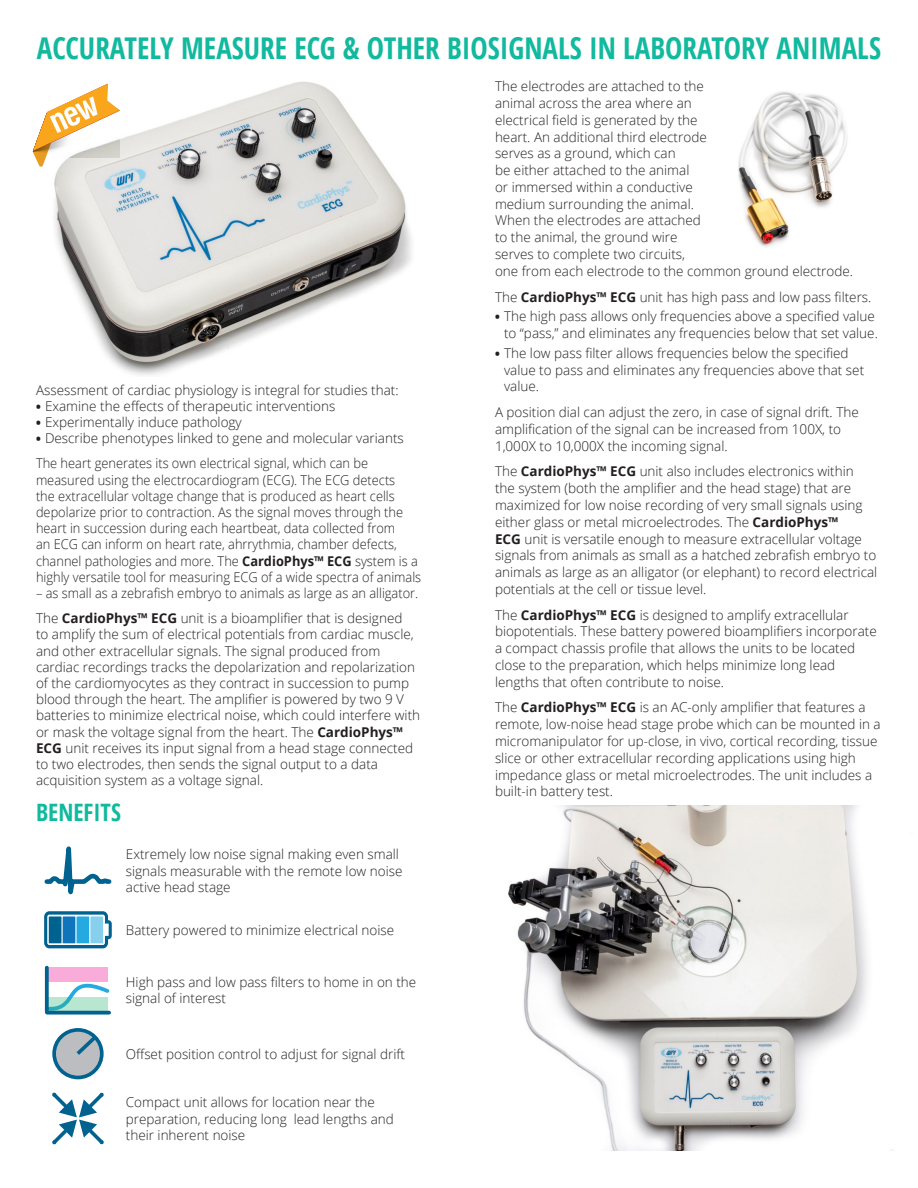
<style>
.page{position:relative;width:918px;height:1188px;background:#fff}
.page>*{position:absolute;margin:0;border:0;box-sizing:border-box;transform-origin:0 0}
.InstrumentName{font:700 condensed 30px "Open Sans";color:#11b99e}
.InstrumentName-2{font:700 condensed 24px "Open Sans";color:#11b99e}
.BodyText{font:300 13.5px/16.8px "Open Sans";color:#231f20}
.BodyText-2{font:300 13.5px/16.2px "Open Sans";color:#231f20;scale:.95 1}
.Body_Text{font:300 13.5px "Open Sans";color:#231f20}
.s1{font-weight:800;font-size:12px}
.s2{font-weight:700}
</style>
<div class="page">
<img style="left:54px;top:81px;width:358px;height:294px">
<img style="left:508px;top:805px;width:386px;height:346px">
<img style="left:738px;top:91px;width:110px;height:156px">
<svg style="left:33px;top:84px;width:87px;height:83px"></svg>
<svg style="left:44px;top:846px;width:68px;height:49px"></svg>
<svg style="left:44px;top:911px;width:68px;height:37px"></svg>
<div style="left:90px;top:916px;width:13px;height:27px;background:#86d0ee"></div>
<div style="left:77px;top:916px;width:12px;height:27px;background:#24aae1"></div>
<div style="left:63px;top:916px;width:12px;height:27px;background:#1074bc"></div>
<div style="left:49px;top:916px;width:12px;height:27px;background:#00628e"></div>
<svg style="left:49px;top:983px;width:62px;height:29px"></svg>
<div style="left:48px;top:968px;width:60px;height:14px;background:#f9abd9"></div>
<svg style="left:49px;top:998px;width:59px;height:13px"></svg>
<svg style="left:45px;top:968px;width:4px;height:44px"></svg>
<svg style="left:47px;top:1011px;width:62px;height:4px"></svg>
<div style="left:54px;top:1030px;width:48px;height:48px;background:#bcbdc0;border-radius:50%"></div>
<div style="left:52px;top:1028px;width:52px;height:51px;border:4px solid #00628e;border-radius:50%"></div>
<svg style="left:76px;top:1033px;width:23px;height:26px"></svg>
<svg style="left:52px;top:1092px;width:52px;height:53px"></svg>
<p class="InstrumentName" style="left:37px;top:27px;width:846px">ACCURATELY MEASURE ECG &amp; OTHER BIOSIGNALS IN LABORATORY ANIMALS</p>
<p class="Body_Text" style="left:36px;top:381px;width:364px">Assessment of cardiac physiology is integral for studies that:</p>
<p class="BodyText" style="left:36px;top:397px;width:301px"><span class="s1">•</span> Examine the effects of therapeutic interventions</p>
<p class="BodyText" style="left:36px;top:413px;width:207px"><span class="s1">•</span> Experimentally induce pathology</p>
<p class="BodyText" style="left:36px;top:430px;width:369px"><span class="s1">•</span> Describe phenotypes linked to gene and molecular variants</p>
<p class="BodyText-2" style="left:36px;top:455px;width:407px">The heart generates its own electrical signal, which can be measured using the electrocardiogram (ECG). The ECG detects<br>the extracellular voltage change that is produced as heart cells depolarize prior to contraction. As the signal moves through the heart in succession during each heartbeat, data collected from<br>an ECG can inform on heart rate, ahrrythmia, chamber defects, channel pathologies and more. The <span class="s2">CardioPhys™ ECG</span> system is a highly versatile tool for measuring ECG of a wide spectra of animals</p>
<p class="BodyText-2" style="left:36px;top:585px;width:404px">– as small as a zebrafish embryo to animals as large as an alligator.</p>
<p class="BodyText" style="left:36px;top:610px;width:386px;line-height:16.2px">The <span class="s2">CardioPhys™ ECG</span> unit is a bioamplifier that is designed<br>to amplify the sum of electrical potentials from cardiac muscle, and other extracellular signals. The signal produced from cardiac recordings tracks the depolarization and repolarization of the cardiomyocytes as they contract in succession to pump blood through the heart. The amplifier is powered by two 9 V batteries to minimize electrical noise, which could interfere with or mask the voltage signal from the heart. The <span class="s2">CardioPhys™ ECG</span> unit receives its input signal from a head stage connected to two electrodes, then sends the signal output to a data acquisition system as a voltage signal.</p>
<p class="InstrumentName-2" style="left:36px;top:795px;width:86px">BENEFITS</p>
<p class="BodyText" style="left:126px;top:846px;width:278px;line-height:16.2px">Extremely low noise signal making even small signals measurable with the remote low noise active head stage</p>
<p class="BodyText" style="left:126px;top:921px;width:270px">Battery powered to minimize electrical noise</p>
<p class="BodyText" style="left:126px;top:974px;width:292px;line-height:16.2px">High pass and low pass filters to home in on the signal of interest</p>
<p class="BodyText" style="left:126px;top:1045px;width:281px">Offset position control to adjust for signal drift</p>
<p class="BodyText" style="left:126px;top:1094px;width:269px;line-height:16.2px">Compact unit allows for location near the preparation, reducing long lead lengths and their inherent noise</p>
<p class="BodyText" style="left:495px;top:78px;width:360px">The electrodes are attached to the<br>animal across the area where an<br>electrical field is generated by the<br>heart. An additional third electrode<br>serves as a ground, which can<br>be either attached to the animal<br>or immersed within a conductive<br>medium surrounding the animal.<br>When the electrodes are attached<br>to the animal, the ground wire<br>serves to complete two circuits,<br>one from each electrode to the common ground electrode.</p>
<p class="BodyText" style="left:495px;top:288px;width:378px">The <span class="s2">CardioPhys™ ECG</span> unit has high pass and low pass filters.</p>
<p class="BodyText" style="left:495px;top:308px;width:384px;text-align:right"><span class="s1">•</span> The high pass allows only frequencies above a specified value to “pass,” and eliminates any frequencies below that set value.</p>
<p class="BodyText" style="left:504px;top:344px;width:362px;text-indent:-9px"><span class="s1">•</span> The low pass filter allows frequencies below the specified value to pass and eliminates any frequencies above that set value.</p>
<p class="BodyText" style="left:495px;top:404px;width:365px">A position dial can adjust the zero, in case of signal drift. The amplification of the signal can be increased from 100X, to<br>1,000X to 10,000X the incoming signal.</p>
<p class="BodyText" style="left:495px;top:463px;width:384px">The <span class="s2">CardioPhys™ ECG</span> unit also includes electronics within<br>the system (both the amplifier and the head stage) that are maximized for low noise recording of very small signals using either glass or metal microelectrodes. The <span class="s2">CardioPhys™<br>ECG</span> unit is versatile enough to measure extracellular voltage signals from animals as small as a hatched zebrafish embryo to animals as large as an alligator (or elephant) to record electrical potentials at the cell or tissue level.</p>
<p class="BodyText" style="left:495px;top:606px;width:383px">The <span class="s2">CardioPhys™ ECG</span> is designed to amplify extracellular biopotentials. These battery powered bioamplifiers incorporate a compact chassis profile that allows the units to be located close to the preparation, which helps minimize long lead lengths that often contribute to noise.</p>
<p class="BodyText" style="left:495px;top:699px;width:387px">The <span class="s2">CardioPhys™ ECG</span> is an AC-only amplifier that features a remote, low-noise head stage probe which can be mounted in a micromanipulator for up-close, in vivo, cortical recording, tissue slice or other extracellular recording applications using high impedance glass or metal microelectrodes. The unit includes a built-in battery test.</p>
</div>
